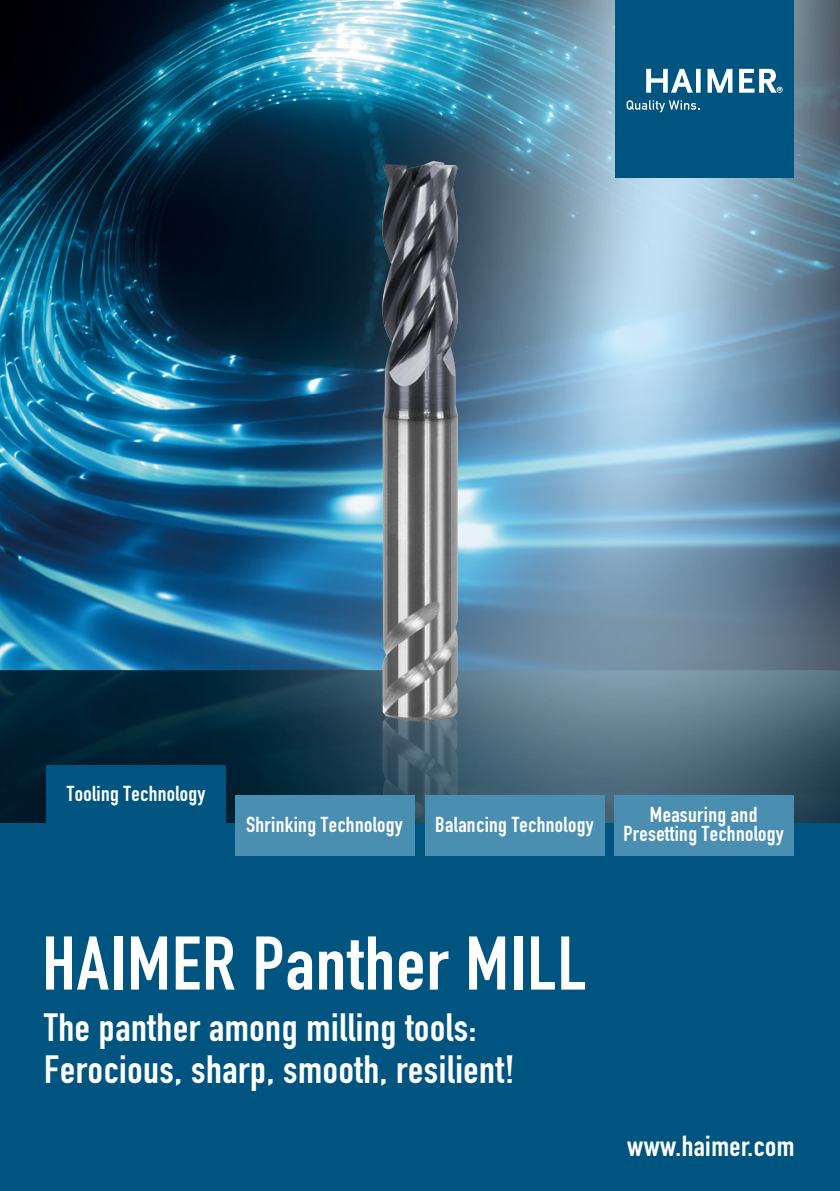
<style>
.page{position:relative;width:840px;height:1191px;background:#fff}
.page>*{position:absolute;margin:0;border:0;box-sizing:border-box;transform-origin:0 0}
.t1{font:74.6px "DIN Engschrift Std";letter-spacing:.015em;color:#fff;scale:1.05 1}
.t2{font:38.8px/42.2px "DIN Engschrift Std";letter-spacing:.015em;color:#fff;scale:1.05 1}
.t3{font:28.6px "DIN Engschrift Std";letter-spacing:.015em;color:#fff;scale:1.05 1}
.t4{font:21.4px/18.4px "DIN Engschrift Std";letter-spacing:.015em;color:#fff;text-align:center;scale:1.05 1}
</style>
<div class="page">
<img style="left:0;top:0;width:839px;height:824px">
<img style="left:382px;top:721px;width:75px;height:103px">
<img style="left:382px;top:161px;width:75px;height:560px">
<div style="left:0;top:824px;width:839px;height:367px;background:#005580"></div>
<div style="left:424px;top:795px;width:180px;height:61px;background:#4a8fb2"></div>
<div style="left:615px;top:0;width:178px;height:178px;background:#005580"></div>
<svg style="left:646px;top:69px;width:136px;height:24px"></svg>
<svg style="left:626px;top:100px;width:71px;height:12px"></svg>
<div style="left:235px;top:795px;width:180px;height:61px;background:#4a8fb2"></div>
<div style="left:46px;top:764px;width:180px;height:61px;background:#005580"></div>
<div style="left:613px;top:795px;width:180px;height:61px;background:#4a8fb2"></div>
<p class="t4" style="left:67px;top:784px;width:133px">Tooling Technology</p>
<p class="t4" style="left:246px;top:815px;width:151px">Shrinking Technology</p>
<p class="t4" style="left:435px;top:815px;width:152px">Balancing Technology</p>
<p class="t4" style="left:623px;top:805px;width:154px">Measuring and<br>Presetting Technology</p>
<h1 class="t1" style="left:42px;top:919px;width:519px">HAIMER Panther MILL</h1>
<h2 class="t2" style="left:44px;top:1006px;width:449px">The panther among milling tools:<br>Ferocious, sharp, smooth, resilient!</h2>
<h3 class="t3" style="left:626px;top:1128px;width:161px">www.haimer.com</h3>
</div>
